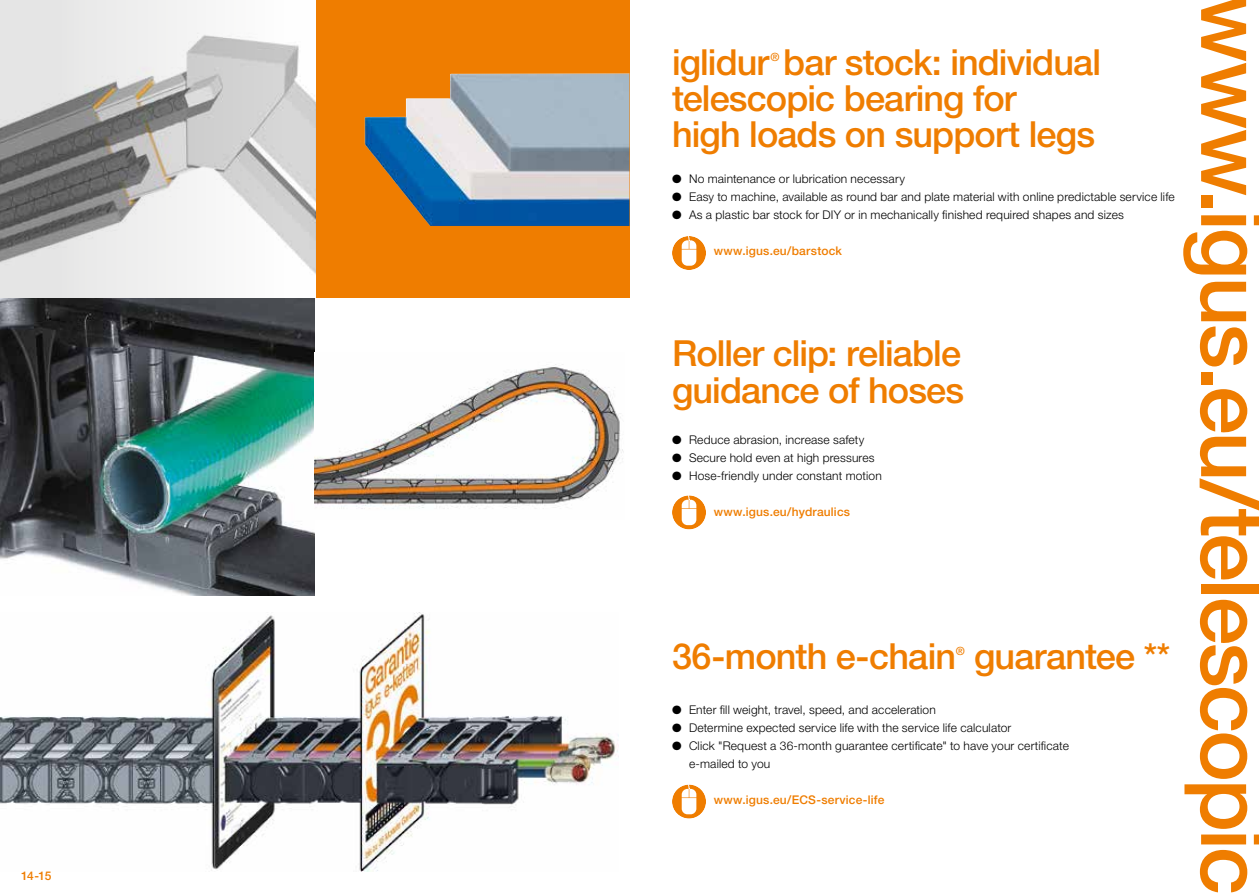
<style>
.page{position:relative;width:1259px;height:893px;background:#fff}
.page>*{position:absolute;margin:0;border:0;box-sizing:border-box;transform-origin:0 0}
.t1{font:500 87px "Helvetica Neue LTW1 G";letter-spacing:-.035em;color:#ef7d00}
.t2{font:500 36px/36px "Helvetica Neue LTW1 G";letter-spacing:-.025em;color:#ef7d00}
.t3{font:300 12px/18px "Helvetica Neue LTW1 G";letter-spacing:.015em;color:#000}
.t4{font:500 12px "Helvetica Neue LTW1 G";letter-spacing:.015em;color:#ef7d00}
.t5{font:500 11.4px "Helvetica Neue LTW1 G";color:#ef7d00}
</style>
<div class="page">
<svg style="left:672px;top:236px;width:34px;height:34px"></svg>
<img style="left:0;top:298px;width:315px;height:297px">
<svg style="left:315px;top:0;width:314px;height:298px;background:#cc8638"></svg>
<img style="left:365px;top:74px;width:141px;height:100px">
<svg style="left:0;top:0;width:315px;height:298px"></svg>
<img style="left:315px;top:364px;width:309px;height:145px">
<img style="left:0;top:613px;width:619px;height:259px">
<svg style="left:672px;top:495px;width:34px;height:34px"></svg>
<svg style="left:672px;top:784px;width:34px;height:34px"></svg>
<p class="t4" style="left:21px;top:869px;width:32px">14-15</p>
<h2 class="t2" style="left:672px;top:44px;width:431px">iglidur bar stock: individual</h2>
<p class="t5" style="left:770px;top:50px;width:11px">®</p>
<h2 class="t2" style="left:672px;top:80px;width:425px">telescopic bearing for<br>high loads on support legs</h2>
<p class="t3" style="left:672px;top:170px;width:234px">● No maintenance or lubrication necessary</p>
<p class="t3" style="left:672px;top:188px;width:504px">● Easy to machine, available as round bar and plate material with online predictable service life</p>
<p class="t3" style="left:672px;top:206px;width:453px">● As a plastic bar stock for DIY or in mechanically finished required shapes and sizes</p>
<p class="t4" style="left:713px;top:244px;width:130px">www.igus.eu/barstock</p>
<h2 class="t2" style="left:672px;top:334px;width:294px;line-height:37.3px">Roller clip: reliable guidance of hoses</h2>
<p class="t3" style="left:672px;top:431px;width:194px">● Reduce abrasion, increase safety</p>
<p class="t3" style="left:672px;top:449px;width:204px">● Secure hold even at high pressures</p>
<p class="t3" style="left:672px;top:467px;width:211px">● Hose-friendly under constant motion</p>
<p class="t4" style="left:713px;top:505px;width:138px">www.igus.eu/hydraulics</p>
<h2 class="t2" style="left:672px;top:638px;width:285px">36-month e-chain</h2>
<p class="t5" style="left:956px;top:644px;width:11px">®</p>
<h2 class="t2" style="left:974px;top:638px;width:198px">guarantee **</h2>
<p class="t3" style="left:672px;top:701px;width:265px">● Enter fill weight, travel, speed, and acceleration</p>
<p class="t3" style="left:672px;top:719px;width:341px">● Determine expected service life with the service life calculator</p>
<p class="t3" style="left:689px;top:737px;width:381px;text-indent:-17px">● Click "Request a 36-month guarantee certificate" to have your certificate e-mailed to you</p>
<p class="t4" style="left:713px;top:793px;width:172px">www.igus.eu/ECS-service-life</p>
<h1 class="t1" style="left:1284px;top:-5px;width:902px;rotate:90deg">www.igus.eu/telescopic</h1>
</div>
